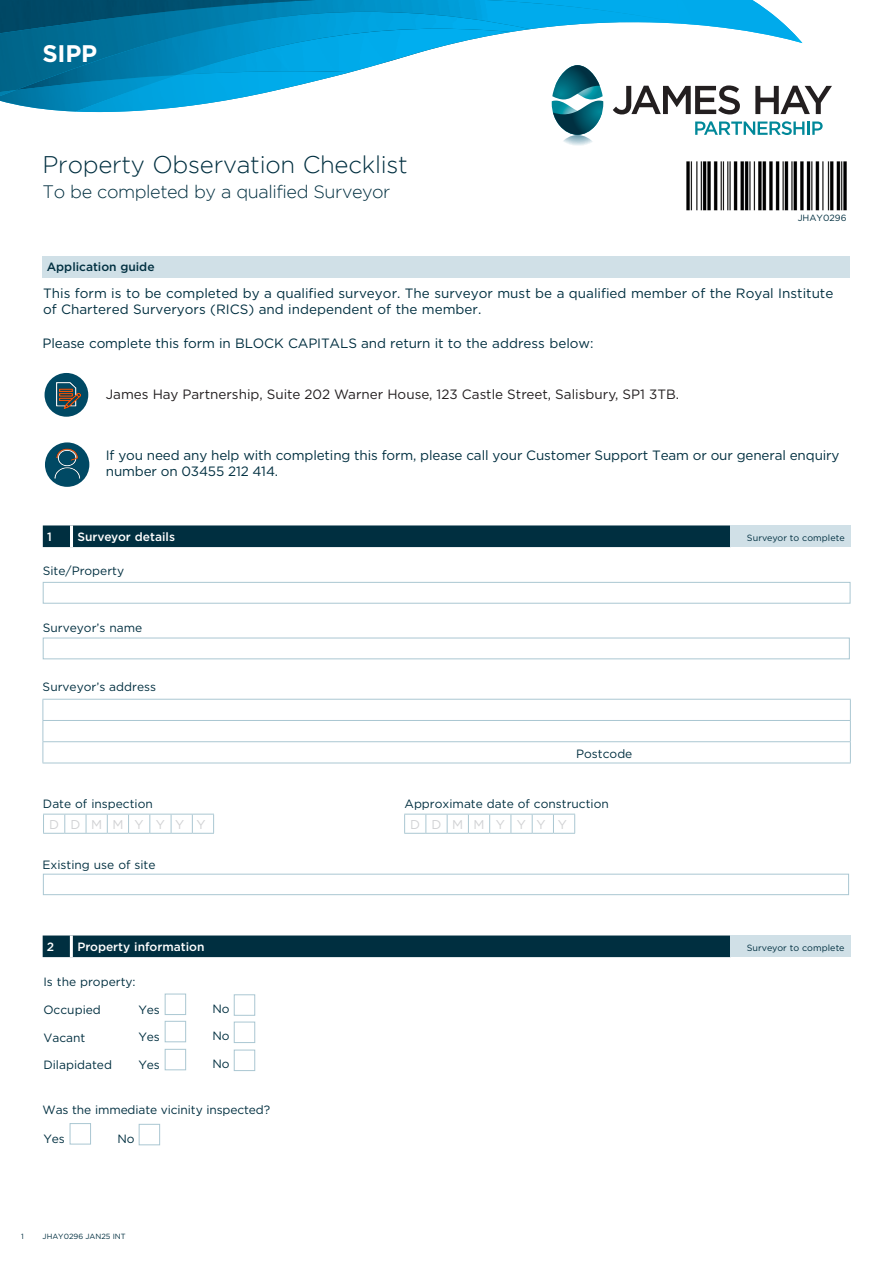
<style>
.page{position:relative;width:893px;height:1263px;background:#fff}
.page>*{position:absolute;margin:0;border:0;box-sizing:border-box;transform-origin:0 0}
.t1{font:300 24px "Gotham";letter-spacing:-.01em;color:#002f40}
.t2{font:700 24px "Gotham";color:#fff}
.t3{font:300 18px "Gotham";letter-spacing:-.025em;color:#002f40}
.t4{font:13.5px/16.2px "Gotham";color:#002f40}
.t5{font:13.5px "Gotham";color:#231f20}
.t6{font:12.75px "Gotham";letter-spacing:.875em;color:#d1d2d4}
.t7{font:12px "Gotham";color:#002f40}
.t8{font:500 12px "Gotham";color:#fff}
.t9{font:500 12px "Gotham";color:#002f40}
.t10{font:9px "Gotham";color:#002f40}
.t11{font:7.5px "Gotham";color:#002f40}
</style>
<div class="page">
<img style="left:0;top:92px;width:76px;height:20px">
<img style="left:76px;top:92px;width:192px;height:20px">
<img style="left:0;top:33px;width:277px;height:59px">
<img style="left:16px;top:33px;width:278px;height:57px">
<img style="left:177px;top:33px;width:117px;height:42px">
<img style="left:693px;top:0;width:89px;height:22px">
<img style="left:680px;top:0;width:13px;height:22px">
<img style="left:0;top:0;width:680px;height:33px">
<div style="left:43px;top:256px;width:807px;height:21px;background:#d0e0e7"></div>
<div style="left:43px;top:525px;width:688px;height:22px;background:#002f40"></div>
<div style="left:731px;top:525px;width:120px;height:22px;background:#d0e0e7"></div>
<hr style="left:70px;top:525px;width:3px;height:22px;background:#fff">
<svg style="left:294px;top:22px;width:538px;height:124px"></svg>
<div style="left:43px;top:582px;width:807px;height:22px;background:#fff;border:1px solid #aac7d2"></div>
<div style="left:43px;top:638px;width:807px;height:21px;background:#fff;border:1px solid #aac7d2"></div>
<div style="left:43px;top:874px;width:806px;height:21px;background:#fff;border:1px solid #aac7d2"></div>
<img style="left:686px;top:161px;width:161px;height:50px">
<div style="left:45px;top:373px;width:43px;height:44px;border:4px solid #004964;border-radius:50%"></div>
<img style="left:45px;top:376px;width:43px;height:40px">
<div style="left:45px;top:442px;width:44px;height:45px;border:4px solid #004964;border-radius:50%"></div>
<img style="left:48px;top:445px;width:38px;height:38px">
<svg style="left:43px;top:814px;width:171px;height:20px"></svg>
<svg style="left:404px;top:814px;width:171px;height:20px"></svg>
<hr style="left:43px;top:699px;width:808px;height:1px;background:#aac7d2">
<hr style="left:43px;top:720px;width:808px;height:1px;background:#aac7d2">
<hr style="left:43px;top:741px;width:808px;height:1px;background:#aac7d2">
<svg style="left:43px;top:700px;width:1px;height:63px"></svg>
<svg style="left:850px;top:700px;width:1px;height:63px"></svg>
<hr style="left:43px;top:763px;width:808px;height:1px;background:#aac7d2">
<div style="left:43px;top:935px;width:687px;height:22px;background:#002f40"></div>
<div style="left:730px;top:935px;width:121px;height:22px;background:#d0e0e7"></div>
<hr style="left:70px;top:935px;width:3px;height:22px;background:#fff">
<div style="left:165px;top:994px;width:21px;height:21px;background:#fff;border:1px solid #aac7d2"></div>
<div style="left:234px;top:994px;width:21px;height:22px;background:#fff;border:1px solid #aac7d2"></div>
<div style="left:165px;top:1021px;width:21px;height:21px;background:#fff;border:1px solid #aac7d2"></div>
<div style="left:234px;top:1022px;width:21px;height:21px;background:#fff;border:1px solid #aac7d2"></div>
<div style="left:165px;top:1049px;width:21px;height:21px;background:#fff;border:1px solid #aac7d2"></div>
<div style="left:234px;top:1050px;width:21px;height:21px;background:#fff;border:1px solid #aac7d2"></div>
<div style="left:70px;top:1123px;width:21px;height:21px;background:#fff;border:1px solid #aac7d2"></div>
<div style="left:139px;top:1124px;width:21px;height:21px;background:#fff;border:1px solid #aac7d2"></div>
<h1 class="t2" style="left:43px;top:37px;width:56px">SIPP</h1>
<h1 class="t1" style="left:43px;top:151px;width:367px">Property Observation Checklist</h1>
<h2 class="t3" style="left:43px;top:182px;width:349px">To be completed by a qualified Surveyor</h2>
<p class="t9" style="left:47px;top:259px;width:109px">Application guide</p>
<p class="t10" style="left:798px;top:212px;width:50px">JHAY0296</p>
<p class="t4" style="left:43px;top:285px;width:792px">This form is to be completed by a qualified surveyor. The surveyor must be a qualified member of the Royal Institute of Chartered Surveryors (RICS) and independent of the member.</p>
<p class="t4" style="left:43px;top:335px;width:553px">Please complete this form in BLOCK CAPITALS and return it to the address below:</p>
<p class="t5" style="left:106px;top:385px;width:575px">James Hay Partnership, Suite 202 Warner House, 123 Castle Street, Salisbury, SP1 3TB.</p>
<p class="t4" style="left:106px;top:446px;width:735px">If you need any help with completing this form, please call your Customer Support Team or our general enquiry number on 03455 212 414.</p>
<p class="t8" style="left:47px;top:529px;width:6px">1</p>
<p class="t8" style="left:78px;top:529px;width:99px">Surveyor details</p>
<p class="t10" style="left:747px;top:532px;width:99px">Surveyor to complete</p>
<p class="t7" style="left:43px;top:563px;width:83px">Site/Property</p>
<p class="t7" style="left:43px;top:620px;width:101px">Surveyor’s name</p>
<p class="t7" style="left:43px;top:679px;width:115px">Surveyor’s address</p>
<p class="t7" style="left:576px;top:746px;width:58px">Postcode</p>
<p class="t7" style="left:43px;top:796px;width:111px">Date of inspection</p>
<p class="t7" style="left:405px;top:796px;width:206px">Approximate date of construction</p>
<p class="t6" style="left:49px;top:816px;width:158px">DDMMYYYY</p>
<p class="t6" style="left:410px;top:816px;width:158px">DDMMYYYY</p>
<p class="t7" style="left:43px;top:857px;width:115px">Existing use of site</p>
<p class="t8" style="left:47px;top:939px;width:9px">2</p>
<p class="t8" style="left:77px;top:939px;width:129px">Property information</p>
<p class="t10" style="left:747px;top:942px;width:99px">Surveyor to complete</p>
<p class="t7" style="left:43px;top:974px;width:94px">Is the property:</p>
<p class="t7" style="left:43px;top:1002px;width:59px">Occupied</p>
<p class="t7" style="left:43px;top:1029px;width:43px">Vacant</p>
<p class="t7" style="left:43px;top:1057px;width:70px">Dilapidated</p>
<p class="t7" style="left:213px;top:1001px;width:19px">No</p>
<p class="t7" style="left:139px;top:1002px;width:23px">Yes</p>
<p class="t7" style="left:139px;top:1029px;width:23px">Yes</p>
<p class="t7" style="left:213px;top:1028px;width:19px">No</p>
<p class="t7" style="left:139px;top:1057px;width:23px">Yes</p>
<p class="t7" style="left:213px;top:1056px;width:19px">No</p>
<p class="t7" style="left:43px;top:1102px;width:229px">Was the immediate vicinity inspected?</p>
<p class="t7" style="left:43px;top:1131px;width:23px">Yes</p>
<p class="t7" style="left:117px;top:1131px;width:19px">No</p>
<p class="t11" style="left:21px;top:1232px;width:4px">1</p>
<p class="t11" style="left:43px;top:1232px;width:85px">JHAY0296 JAN25 INT</p>
</div>
